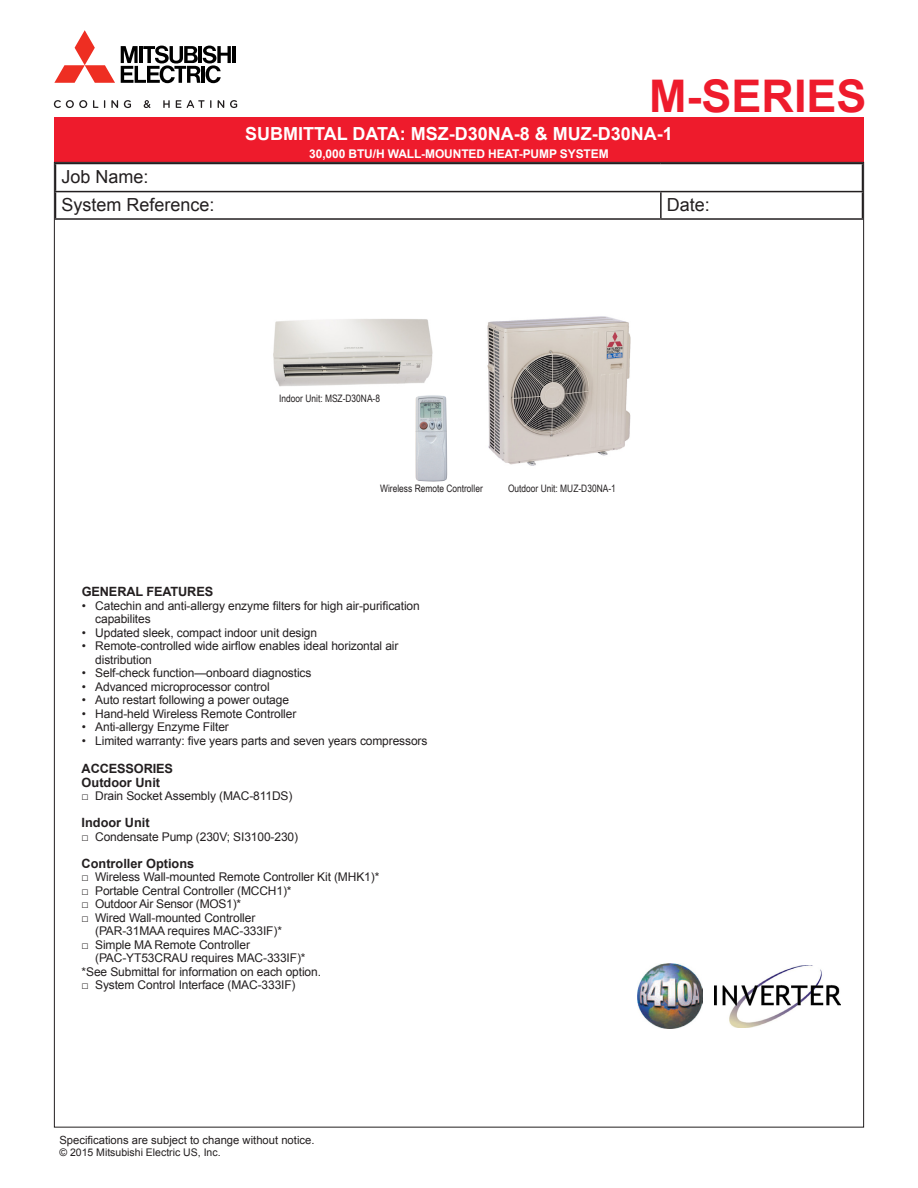
<style>
.page{position:relative;width:918px;height:1188px;background:#fff}
.page>*{position:absolute;margin:0;border:0;box-sizing:border-box;transform-origin:0 0}
.t1{font:700 45px "Arial";color:#ee1b2c}
.submittal_name{font:700 18px "Arial";color:#fff}
.t2{font:18px/28px "Arial";color:#231f20}
.subhead{font:700 12.75px "Arial";color:#231f20}
.subhead-2{font:12px/13.5px "Arial";letter-spacing:-.01em;color:#231f20}
.submittal_name-2{font:700 12px "Arial";letter-spacing:-.01em;color:#fff}
.t3{font:11.25px "Arial";color:#231f20}
.t4{font:10.5px "Arial";color:#231f20}
.specs{font:10.2px "Arial Narrow";color:#231f20}
</style>
<div class="page">
<img style="left:638px;top:964px;width:64px;height:65px">
<img style="left:715px;top:965px;width:125px;height:63px">
<div style="left:54px;top:117px;width:810px;height:45px;background:#ee1b2c"></div>
<svg style="left:54px;top:100px;width:33px;height:8px"></svg>
<svg style="left:93px;top:100px;width:5px;height:8px"></svg>
<svg style="left:111px;top:100px;width:7px;height:8px"></svg>
<svg style="left:124px;top:100px;width:7px;height:8px"></svg>
<svg style="left:144px;top:100px;width:6px;height:8px"></svg>
<svg style="left:163px;top:100px;width:7px;height:8px"></svg>
<svg style="left:176px;top:100px;width:35px;height:8px"></svg>
<svg style="left:218px;top:100px;width:6px;height:8px"></svg>
<svg style="left:230px;top:100px;width:7px;height:8px"></svg>
<svg style="left:54px;top:30px;width:61px;height:53px"></svg>
<hr style="left:232px;top:46px;width:4px;height:17px;background:#000">
<svg style="left:121px;top:46px;width:110px;height:37px"></svg>
<hr style="left:55px;top:191px;width:606px;height:1px;background:#231f20">
<hr style="left:661px;top:191px;width:202px;height:1px;background:#231f20">
<hr style="left:660px;top:192px;width:2px;height:26px;background:#231f20">
<hr style="left:55px;top:218px;width:606px;height:2px;background:#231f20">
<hr style="left:661px;top:218px;width:202px;height:2px;background:#231f20">
<img style="left:415px;top:395px;width:32px;height:87px">
<img style="left:273px;top:319px;width:160px;height:68px">
<img style="left:487px;top:316px;width:144px;height:150px">
<h1 class="t1" style="left:649px;top:67px;width:219px">M-SERIES</h1>
<h2 class="t2" style="left:62px;top:162px;width:155px">Job Name:<br>System Reference:</h2>
<p class="submittal_name" style="left:245px;top:121px;width:429px">SUBMITTAL DATA: MSZ-D30NA-8 &amp; MUZ-D30NA-1</p>
<p class="submittal_name-2" style="left:309px;top:145px;width:301px">30,000 BTU/H WALL-MOUNTED HEAT-PUMP SYSTEM</p>
<h2 class="t2" style="left:667px;top:191px;width:45px">Date:</h2>
<p class="specs" style="left:279px;top:391px;width:102px">Indoor Unit: MSZ-D30NA-8</p>
<p class="specs" style="left:380px;top:481px;width:104px">Wireless Remote Controller</p>
<p class="specs" style="left:508px;top:481px;width:109px">Outdoor Unit: MUZ-D30NA-1</p>
<p class="subhead" style="left:82px;top:583px;width:133px">GENERAL FEATURES</p>
<p class="subhead-2" style="left:95px;top:599px;width:326px;text-indent:-14px">• Catechin and anti-allergy enzyme filters for high air-purification capabilites</p>
<p class="subhead-2" style="left:82px;top:626px;width:237px">• Updated sleek, compact indoor unit design</p>
<p class="subhead-2" style="left:95px;top:639px;width:305px;text-indent:-14px">• Remote-controlled wide airflow enables ideal horizontal air distribution</p>
<p class="subhead-2" style="left:82px;top:666px;width:231px">• Self-check function—onboard diagnostics</p>
<p class="subhead-2" style="left:82px;top:680px;width:189px">• Advanced microprocessor control</p>
<p class="subhead-2" style="left:82px;top:693px;width:209px">• Auto restart following a power outage</p>
<p class="subhead-2" style="left:82px;top:707px;width:216px">• Hand-held Wireless Remote Controller</p>
<p class="subhead-2" style="left:82px;top:720px;width:149px">• Anti-allergy Enzyme Filter</p>
<p class="subhead-2" style="left:82px;top:734px;width:347px">• Limited warranty: five years parts and seven years compressors</p>
<p class="subhead" style="left:82px;top:760px;width:93px">ACCESSORIES</p>
<p class="subhead" style="left:82px;top:774px;width:80px">Outdoor Unit</p>
<p class="subhead-2" style="left:82px;top:789px;width:212px">□ Drain Socket Assembly (MAC-811DS)</p>
<p class="subhead" style="left:82px;top:814px;width:69px">Indoor Unit</p>
<p class="subhead-2" style="left:82px;top:830px;width:218px">□ Condensate Pump (230V; SI3100-230)</p>
<p class="subhead" style="left:82px;top:855px;width:114px">Controller Options</p>
<p class="subhead-2" style="left:82px;top:870px;width:299px">□ Wireless Wall-mounted Remote Controller Kit (MHK1)*</p>
<p class="subhead-2" style="left:82px;top:884px;width:211px">□ Portable Central Controller (MCCH1)*</p>
<p class="subhead-2" style="left:82px;top:897px;width:161px">□ Outdoor Air Sensor (MOS1)*</p>
<p class="subhead-2" style="left:95px;top:911px;width:188px;text-indent:-14px">□ Wired Wall-mounted Controller (PAR-31MAA requires MAC-333IF)*</p>
<p class="subhead-2" style="left:95px;top:938px;width:212px;text-indent:-14px">□ Simple MA Remote Controller (PAC-YT53CRAU requires MAC-333IF)*</p>
<p class="subhead-2" style="left:82px;top:965px;width:241px">*See Submittal for information on each option.</p>
<p class="subhead-2" style="left:82px;top:978px;width:216px">□ System Control Interface (MAC-333IF)</p>
<p class="t3" style="left:59px;top:1132px;width:257px">Specifications are subject to change without notice.</p>
<p class="t4" style="left:59px;top:1146px;width:163px">© 2015 Mitsubishi Electric US, Inc.</p>
</div>
